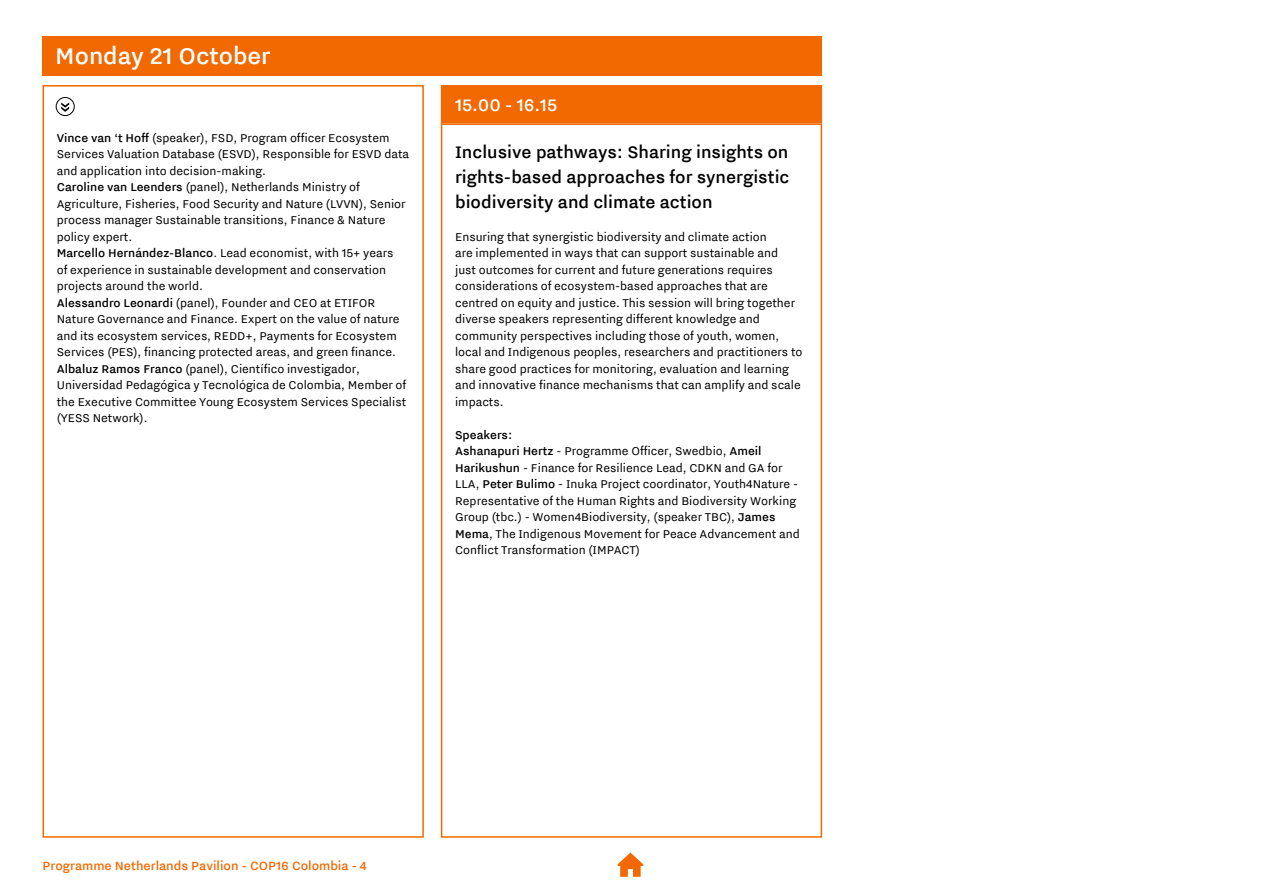
<style>
.page{position:relative;width:1263px;height:893px;background:#fff}
.page>*{position:absolute;margin:0;border:0;box-sizing:border-box;transform-origin:0 0}
._1__date_-_white{font:500 28.5px "NL Nitti Grotesk";color:#fff}
._2__heading_-_orange{font:500 21px/24.8px "NL Nitti Grotesk";color:#000;text-align:justify}
._1__time_-_white{font:500 21px "NL Nitti Grotesk";color:#fff}
.t1{font:500 15px "NL Nitti Grotesk";color:#f16900}
._4__names{font:14.25px/16.5px "NL Nitti Grotesk";color:#000}
._3__summery{font:14.25px/16.5px "NL Nitti Grotesk";color:#000}
._4__names-2{font:500 14.25px "NL Nitti Grotesk";color:#000}
.s1{font-weight:500}
</style>
<div class="page">
<svg style="left:618px;top:853px;width:25px;height:24px"></svg>
<div style="left:442px;top:86px;width:379px;height:37px;background:#f16900"></div>
<div style="left:441px;top:85px;width:381px;height:38px;border:2px solid #f16900"></div>
<div style="left:441px;top:123px;width:381px;height:715px;border:2px solid #f16900"></div>
<div style="left:43px;top:85px;width:381px;height:753px;border:2px solid #f16900"></div>
<div style="left:43px;top:36px;width:779px;height:40px;background:#f16900"></div>
<div style="left:56px;top:97px;width:19px;height:19px;border:1px solid #000;border-radius:50%"></div>
<svg style="left:61px;top:102px;width:8px;height:10px"></svg>
<p class="_1__date_-_white" style="left:55px;top:39px;width:217px">Monday 21 October</p>
<p class="_4__names" style="left:57px;top:129px;width:354px"><span class="s1">Vince van ‘t Hoff</span> (speaker), FSD, Program officer Ecosystem<br>Services Valuation Database (ESVD), Responsible for ESVD data and application into decision-making.</p>
<p class="_4__names" style="left:57px;top:178px;width:350px"><span class="s1">Caroline van Leenders</span> (panel), Netherlands Ministry of Agriculture, Fisheries, Food Security and Nature (LVVN), Senior process manager Sustainable transitions, Finance &amp; Nature policy expert.</p>
<p class="_4__names" style="left:57px;top:244px;width:338px"><span class="s1">Marcello Hernández-Blanco</span>. Lead economist, with 15+ years of experience in sustainable development and conservation projects around the world.</p>
<p class="_4__names" style="left:57px;top:294px;width:344px"><span class="s1">Alessandro Leonardi</span> (panel), Founder and CEO at ETIFOR Nature Governance and Finance. Expert on the value of nature and its ecosystem services, REDD+, Payments for Ecosystem Services (PES), financing protected areas, and green finance.</p>
<p class="_4__names" style="left:57px;top:360px;width:351px"><span class="s1">Albaluz Ramos Franco</span> (panel), Científico investigador, Universidad Pedagógica y Tecnológica de Colombia, Member of the Executive Committee Young Ecosystem Services Specialist (YESS Network).</p>
<p class="_1__time_-_white" style="left:455px;top:93px;width:104px">15.00 - 16.15</p>
<p class="_2__heading_-_orange" style="left:455px;top:139px;width:336px">Inclusive pathways: Sharing insights on rights-based approaches for synergistic biodiversity and climate action</p>
<p class="_3__summery" style="left:455px;top:228px;width:349px">Ensuring that synergistic biodiversity and climate action<br>are implemented in ways that can support sustainable and just outcomes for current and future generations requires considerations of ecosystem-based approaches that are centred on equity and justice. This session will bring together diverse speakers representing different knowledge and community perspectives including those of youth, women, local and Indigenous peoples, researchers and practitioners to share good practices for monitoring, evaluation and learning and innovative finance mechanisms that can amplify and scale impacts.</p>
<p class="_4__names-2" style="left:455px;top:426px;width:59px">Speakers:</p>
<p class="_4__names" style="left:455px;top:442px;width:346px"><span class="s1">Ashanapuri Hertz</span> - Programme Officer, Swedbio, <span class="s1">Ameil Harikushun</span> - Finance for Resilience Lead, CDKN and GA for LLA, <span class="s1">Peter Bulimo</span> - Inuka Project coordinator, Youth4Nature - Representative of the Human Rights and Biodiversity Working Group (tbc.) - Women4Biodiversity, (speaker TBC), <span class="s1">James Mema</span>, The Indigenous Movement for Peace Advancement and Conflict Transformation (IMPACT)</p>
<p class="t1" style="left:43px;top:857px;width:326px">Programme Netherlands Pavilion - COP16 Colombia - 4</p>
</div>
